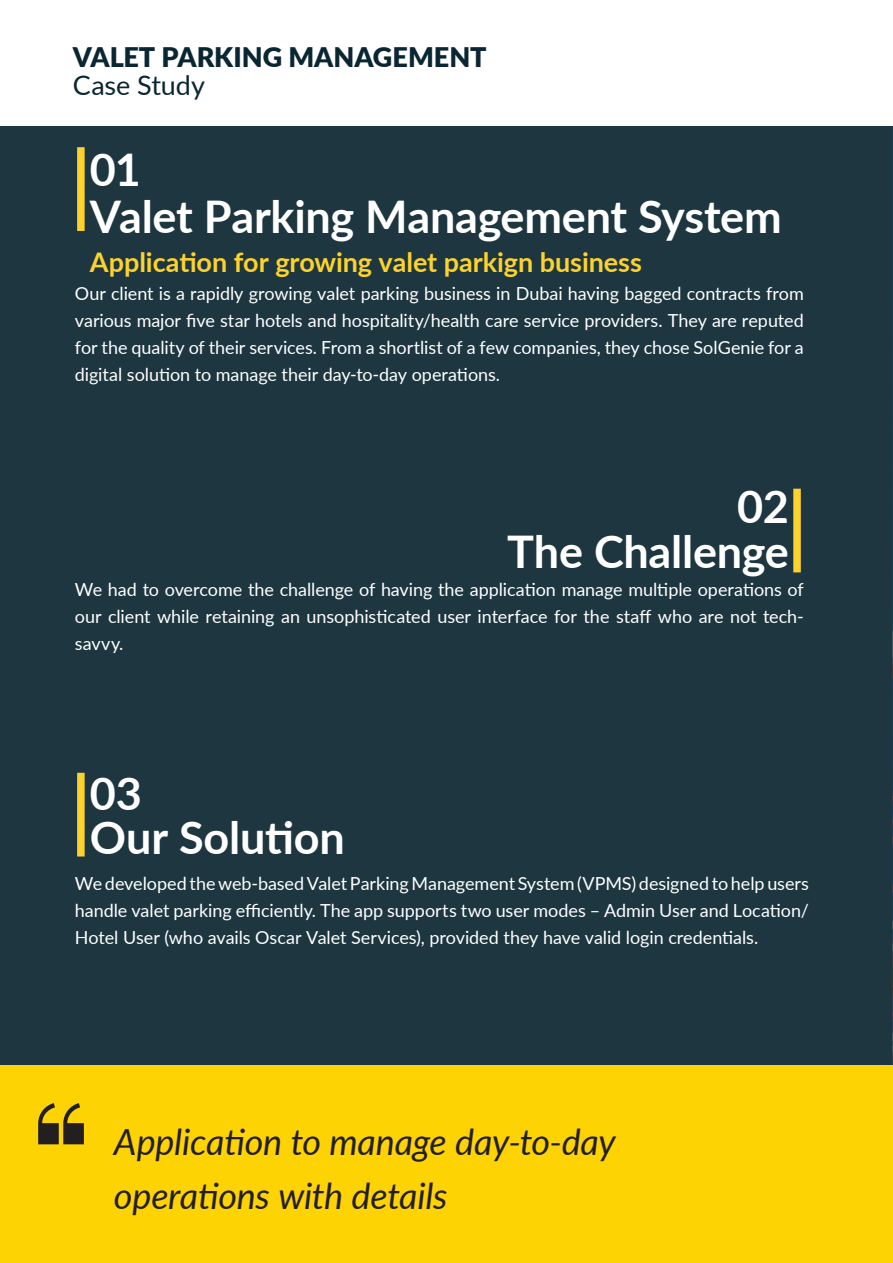
<style>
.page{position:relative;width:893px;height:1263px;background:#fff}
.page>*{position:absolute;margin:0;border:0;box-sizing:border-box;transform-origin:0 0}
.t1{font:700 45px "Lato";letter-spacing:-.005em;color:#fff}
.t2{font:italic 36px/54px "Lato";letter-spacing:-.005em;color:#231f20}
.t3{font:700 27px "Lato";letter-spacing:-.005em;color:#fcd32d}
.t4{font:900 27px "Lato";color:#0a2632}
.t5{font:27px "Lato";letter-spacing:-.005em;color:#0a2632}
.t6{font:18px/27px "Lato";letter-spacing:-.005em;color:#fff;text-align:justify}
</style>
<div class="page">
<div style="left:0;top:127px;width:893px;height:1136px;background:#1d3640"></div>
<div style="left:0;top:1065px;width:893px;height:198px;background:#fed304"></div>
<svg style="left:38px;top:1103px;width:46px;height:41px"></svg>
<div style="left:77px;top:773px;width:8px;height:83px;background:#fcd32d"></div>
<div style="left:77px;top:147px;width:8px;height:84px;background:#fcd32d"></div>
<div style="left:793px;top:489px;width:8px;height:83px;background:#fcd32d"></div>
<h3 class="t4" style="left:73px;top:37px;width:415px">VALET PARKING MANAGEMENT</h3>
<h3 class="t5" style="left:73px;top:66px;width:134px">Case Study</h3>
<h1 class="t1" style="left:90px;top:137px;width:53px">01</h1>
<h1 class="t1" style="left:90px;top:183px;width:693px">Valet Parking Management System</h1>
<h3 class="t3" style="left:90px;top:242px;width:553px">Application for growing valet parkign business</h3>
<p class="t6" style="left:75px;top:280px;width:730px">Our client is a rapidly growing valet parking business in Dubai having bagged contracts from various major five star hotels and hospitality/health care service providers. They are reputed for the quality of their services. From a shortlist of a few companies, they chose SolGenie for a digital solution to manage their day-to-day operations.</p>
<h1 class="t1" style="left:737px;top:474px;width:53px">02</h1>
<h1 class="t1" style="left:507px;top:519px;width:283px">The Challenge</h1>
<p class="t6" style="left:75px;top:575px;width:730px">We had to overcome the challenge of having the application manage multiple operations of our client while retaining an unsophisticated user interface for the staff who are not tech&shy;savvy.</p>
<h1 class="t1" style="left:90px;top:760px;width:54px">03</h1>
<h1 class="t1" style="left:90px;top:804px;width:256px">Our Solution</h1>
<p class="t6" style="left:75px;top:869px;width:736px">We developed the web-based Valet Parking Management System (VPMS) designed to help users handle valet parking efficiently. The app supports two user modes – Admin User and Location/ Hotel User (who avails Oscar Valet Services), provided they have valid login credentials.</p>
<h2 class="t2" style="left:114px;top:1114px;width:503px">Application to manage day-to-day operations with details</h2>
</div>
